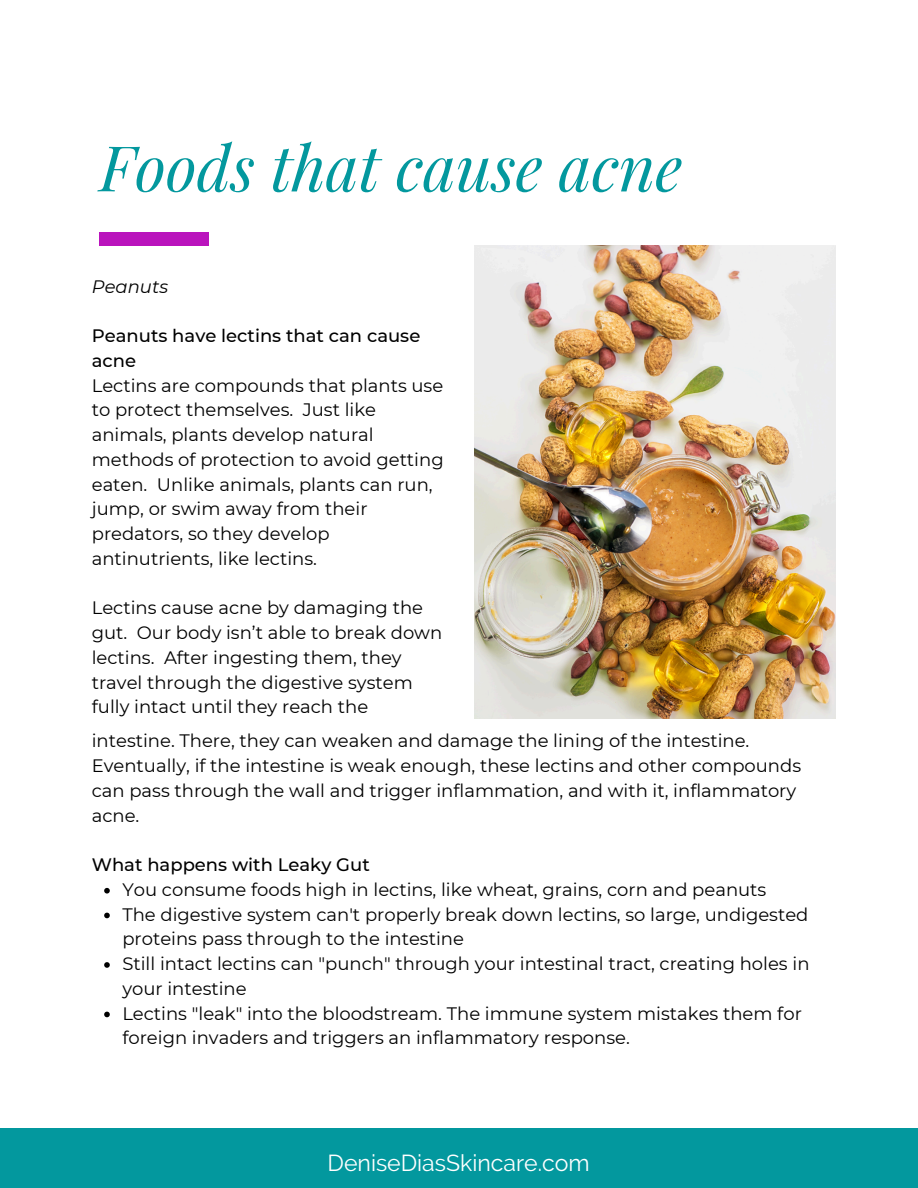
<style>
.page{position:relative;width:918px;height:1188px;background:#fff}
.page>*{position:absolute;margin:0;border:0;box-sizing:border-box;transform-origin:0 0}
.t1{font:italic 63px "Playfair Display";color:#03989e}
.t2{font:23.1px "Raleway";color:#fff}
.t3{font:18px/24.8px "Montserrat";color:#000}
.t4{font:500 18px/24.8px "Montserrat";color:#000}
.t5{font:italic 18px "Montserrat";color:#000}
</style>
<div class="page">
<img style="left:474px;top:245px;width:361px;height:474px">
<div style="left:0;top:1128px;width:918px;height:60px;background:#03989e"></div>
<div style="left:100px;top:232px;width:109px;height:13px;background:#ba14bd"></div>
<svg style="left:104px;top:888px;width:6px;height:6px"></svg>
<svg style="left:104px;top:913px;width:6px;height:5px"></svg>
<svg style="left:104px;top:962px;width:6px;height:6px"></svg>
<svg style="left:104px;top:1012px;width:6px;height:5px"></svg>
<h1 class="t1" style="left:100px;top:123px;width:584px">Foods that cause acne</h1>
<p class="t5" style="left:92px;top:275px;width:78px">Peanuts</p>
<p class="t4" style="left:92px;top:323px;width:330px">Peanuts have lectins that can cause acne</p>
<p class="t3" style="left:92px;top:373px;width:353px">Lectins are compounds that plants use to protect themselves. Just like animals, plants develop natural methods of protection to avoid getting eaten. Unlike animals, plants can run, jump, or swim away from their predators, so they develop antinutrients, like lectins.</p>
<p class="t3" style="left:92px;top:596px;width:352px">Lectins cause acne by damaging the gut. Our body isn’t able to break down lectins. After ingesting them, they travel through the digestive system fully intact until they reach the</p>
<h3 class="t3" style="left:92px;top:728px;width:711px">intestine. There, they can weaken and damage the lining of the intestine.<br>Eventually, if the intestine is weak enough, these lectins and other compounds can pass through the wall and trigger inflammation, and with it, inflammatory acne.</h3>
<p class="t4" style="left:92px;top:852px;width:280px">What happens with Leaky Gut</p>
<p class="t3" style="left:122px;top:877px;width:646px">You consume foods high in lectins, like wheat, grains, corn and peanuts</p>
<p class="t3" style="left:122px;top:902px;width:688px">The digestive system can't properly break down lectins, so large, undigested proteins pass through to the intestine</p>
<p class="t3" style="left:122px;top:951px;width:689px">Still intact lectins can "punch" through your intestinal tract, creating holes in your intestine</p>
<h2 class="t3" style="left:122px;top:1001px;width:681px">Lectins "leak" into the bloodstream. The immune system mistakes them for foreign invaders and triggers an inflammatory response.</h2>
<p class="t2" style="left:328px;top:1149px;width:264px">DeniseDiasSkincare.com</p>
</div>
